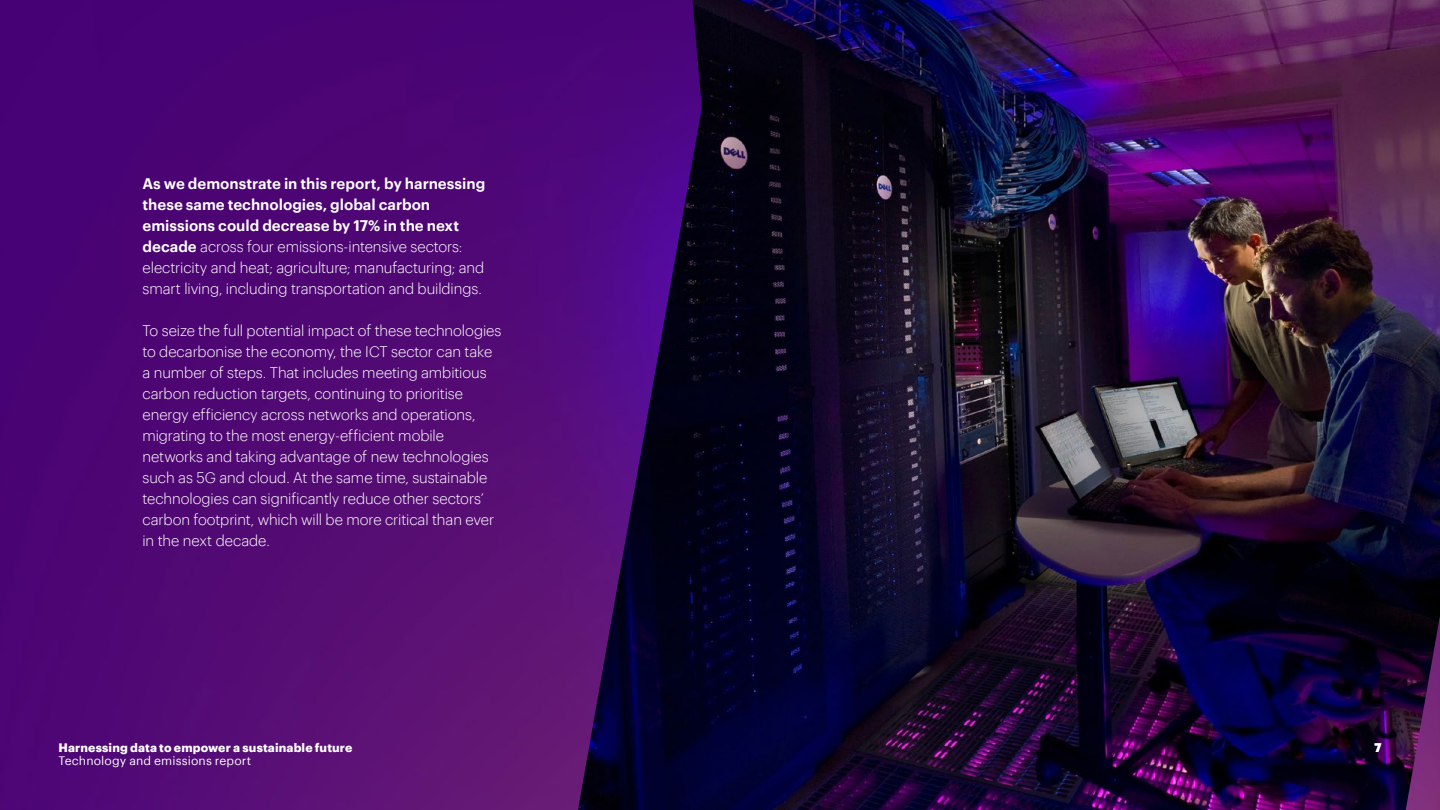
<style>
.page{position:relative;width:1440px;height:810px;background:#fff}
.page>*{position:absolute;margin:0;border:0;box-sizing:border-box;transform-origin:0 0}
.t1{font:300 15px/21px "Graphik";letter-spacing:-.01em;color:#fff}
.t2{font:700 12px "Graphik";letter-spacing:.01em;color:#fff}
.t3{font:12px "Graphik";letter-spacing:.01em;color:#fff}
.s1{font-weight:600}
</style>
<div class="page">
<img style="left:0;top:0;width:578px;height:810px">
<img style="left:908px;top:0;width:11px;height:810px">
<img style="left:578px;top:0;width:330px;height:810px">
<img style="left:919px;top:0;width:236px;height:810px">
<img style="left:1155px;top:0;width:285px;height:810px">
<p class="t1" style="left:142px;top:172px;width:344px"><span class="s1">As we demonstrate in this report, by harnessing these same technologies, global carbon emissions could decrease by 17% in the next decade</span> across four emissions-intensive sectors: electricity and heat; agriculture; manufacturing; and smart living, including transportation and buildings.</p>
<p class="t1" style="left:142px;top:319px;width:361px">To seize the full potential impact of these technologies to decarbonise the economy, the ICT sector can take a number of steps. That includes meeting ambitious carbon reduction targets, continuing to prioritise energy efficiency across networks and operations, migrating to the most energy-efficient mobile networks and taking advantage of new technologies such as 5G and cloud. At the same time, sustainable technologies can significantly reduce other sectors’ carbon footprint, which will be more critical than ever in the next decade.</p>
<p class="t2" style="left:58px;top:738px;width:295px">Harnessing data to empower a sustainable future</p>
<p class="t2" style="left:1374px;top:738px;width:9px">7</p>
<p class="t3" style="left:58px;top:752px;width:194px">Technology and emissions report</p>
</div>
